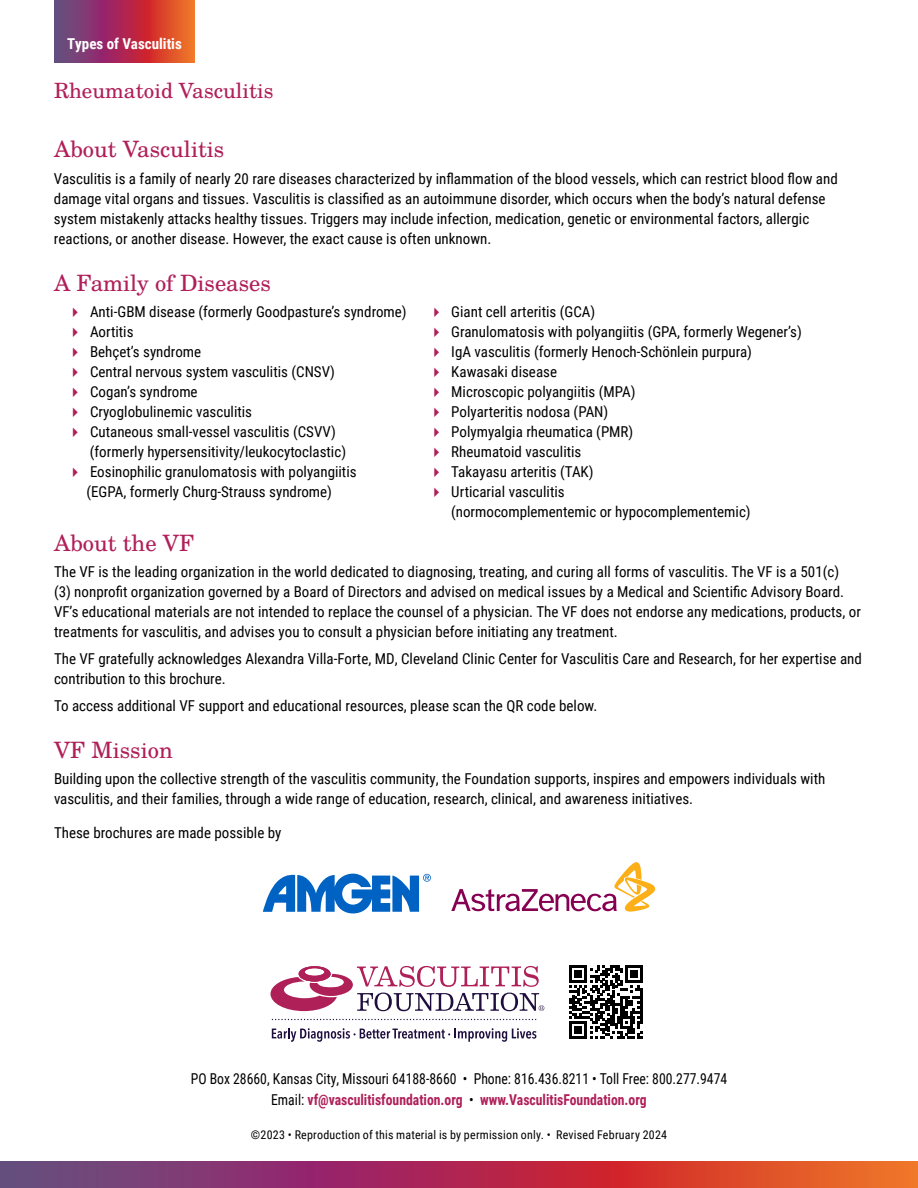
<style>
.page{position:relative;width:918px;height:1188px;background:#fff}
.page>*{position:absolute;margin:0;border:0;box-sizing:border-box;transform-origin:0 0}
.t1{font:22.5px "Te X Gyre Schola";color:#b01f59}
.t2{font:21px "Te X Gyre Schola";color:#b01f59}
.t3{font:15px/20px "Roboto Condensed";color:#000}
.t4{font:15px/21.3px "Roboto Condensed";color:#000;text-align:center;scale:.91 1}
.t5{font:700 15px "Roboto Condensed";color:#fff}
.t6{font:12px "Roboto Condensed";letter-spacing:.015em;color:#000}
.s1{color:#b01f59}
.s2{font-weight:700;color:#b01f59}
</style>
<div class="page">
<svg style="left:0;top:1161px;width:918px;height:27px"></svg>
<svg style="left:54px;top:0;width:141px;height:62px"></svg>
<svg style="left:263px;top:874px;width:168px;height:39px"></svg>
<svg style="left:451px;top:862px;width:204px;height:50px"></svg>
<svg style="left:272px;top:1019px;width:264px;height:1px"></svg>
<svg style="left:272px;top:1028px;width:265px;height:14px"></svg>
<svg style="left:271px;top:966px;width:273px;height:45px"></svg>
<svg style="left:570px;top:966px;width:73px;height:73px"></svg>
<p class="t5" style="left:67px;top:34px;width:116px">Types of Vasculitis</p>
<h2 class="t2" style="left:54px;top:74px;width:221px">Rheumatoid Vasculitis</h2>
<h1 class="t1" style="left:54px;top:132px;width:172px">About Vasculitis</h1>
<p class="t3" style="left:54px;top:168px;width:785px">Vasculitis is a family of nearly 20 rare diseases characterized by inflammation of the blood vessels, which can restrict blood flow and damage vital organs and tissues. Vasculitis is classified as an autoimmune disorder, which occurs when the body’s natural defense system mistakenly attacks healthy tissues. Triggers may include infection, medication, genetic or environmental factors, allergic reactions, or another disease. However, the exact cause is often unknown.</p>
<h1 class="t1" style="left:54px;top:265px;width:218px">A Family of Diseases</h1>
<p class="t3" style="left:68px;top:302px;width:341px"><span class="s1">✔</span> Anti-GBM disease (formerly Goodpasture’s syndrome)</p>
<p class="t3" style="left:68px;top:322px;width:68px"><span class="s1">✔</span> Aortitis</p>
<p class="t3" style="left:68px;top:342px;width:135px"><span class="s1">✔</span> Behçet’s syndrome</p>
<p class="t3" style="left:68px;top:361px;width:269px"><span class="s1">✔</span> Central nervous system vasculitis (CNSV)</p>
<p class="t3" style="left:68px;top:381px;width:132px"><span class="s1">✔</span> Cogan’s syndrome</p>
<p class="t3" style="left:68px;top:401px;width:186px"><span class="s1">✔</span> Cryoglobulinemic vasculitis</p>
<p class="t3" style="left:90px;top:421px;width:258px;text-indent:-22px"><span class="s1">✔</span> Cutaneous small-vessel vasculitis (CSVV) (formerly hypersensitivity/leukocytoclastic)</p>
<p class="t3" style="left:68px;top:461px;width:291px;text-align:center"><span class="s1">✔</span> Eosinophilic granulomatosis with polyangiitis (EGPA, formerly Churg-Strauss syndrome)</p>
<h1 class="t1" style="left:54px;top:525px;width:142px">About the VF</h1>
<p class="t3" style="left:54px;top:562px;width:808px">The VF is the leading organization in the world dedicated to diagnosing, treating, and curing all forms of vasculitis. The VF is a 501(c)<br>(3) nonprofit organization governed by a Board of Directors and advised on medical issues by a Medical and Scientific Advisory Board.<br>VF’s educational materials are not intended to replace the counsel of a physician. The VF does not endorse any medications, products, or treatments for vasculitis, and advises you to consult a physician before initiating any treatment.</p>
<p class="t3" style="left:54px;top:648px;width:809px">The VF gratefully acknowledges Alexandra Villa-Forte, MD, Cleveland Clinic Center for Vasculitis Care and Research, for her expertise and contribution to this brochure.</p>
<p class="t3" style="left:54px;top:695px;width:545px">To access additional VF support and educational resources, please scan the QR code below.</p>
<h1 class="t1" style="left:54px;top:732px;width:120px">VF Mission</h1>
<p class="t3" style="left:54px;top:768px;width:773px">Building upon the collective strength of the vasculitis community, the Foundation supports, inspires and empowers individuals with vasculitis, and their families, through a wide range of education, research, clinical, and awareness initiatives.</p>
<p class="t3" style="left:54px;top:822px;width:229px">These brochures are made possible by</p>
<p class="t3" style="left:429px;top:301px;width:168px"><span class="s1">✔</span> Giant cell arteritis (GCA)</p>
<p class="t3" style="left:429px;top:321px;width:375px"><span class="s1">✔</span> Granulomatosis with polyangiitis (GPA, formerly Wegener’s)</p>
<p class="t3" style="left:429px;top:341px;width:325px"><span class="s1">✔</span> IgA vasculitis (formerly Henoch-Schönlein purpura)</p>
<p class="t3" style="left:429px;top:361px;width:130px"><span class="s1">✔</span> Kawasaki disease</p>
<p class="t3" style="left:429px;top:381px;width:208px"><span class="s1">✔</span> Microscopic polyangiitis (MPA)</p>
<p class="t3" style="left:429px;top:401px;width:181px"><span class="s1">✔</span> Polyarteritis nodosa (PAN)</p>
<p class="t3" style="left:429px;top:421px;width:206px"><span class="s1">✔</span> Polymyalgia rheumatica (PMR)</p>
<p class="t3" style="left:429px;top:441px;width:154px"><span class="s1">✔</span> Rheumatoid vasculitis</p>
<p class="t3" style="left:429px;top:461px;width:166px"><span class="s1">✔</span> Takayasu arteritis (TAK)</p>
<p class="t3" style="left:451px;top:481px;width:301px;text-indent:-22px"><span class="s1">✔</span> Urticarial vasculitis<br>(normocomplementemic or hypocomplementemic)</p>
<p class="t4" style="left:191px;top:1067px;width:591px">PO Box 28660, Kansas City, Missouri 64188-8660 • Phone: 816.436.8211 • Toll Free: 800.277.9474<br>Email: <span class="s2">vf@vasculitisfoundation.org</span> • <span class="s2">www.VasculitisFoundation.org</span></p>
<p class="t6" style="left:251px;top:1126px;width:418px">©2023 • Reproduction of this material is by permission only. • Revised February 2024</p>
</div>
